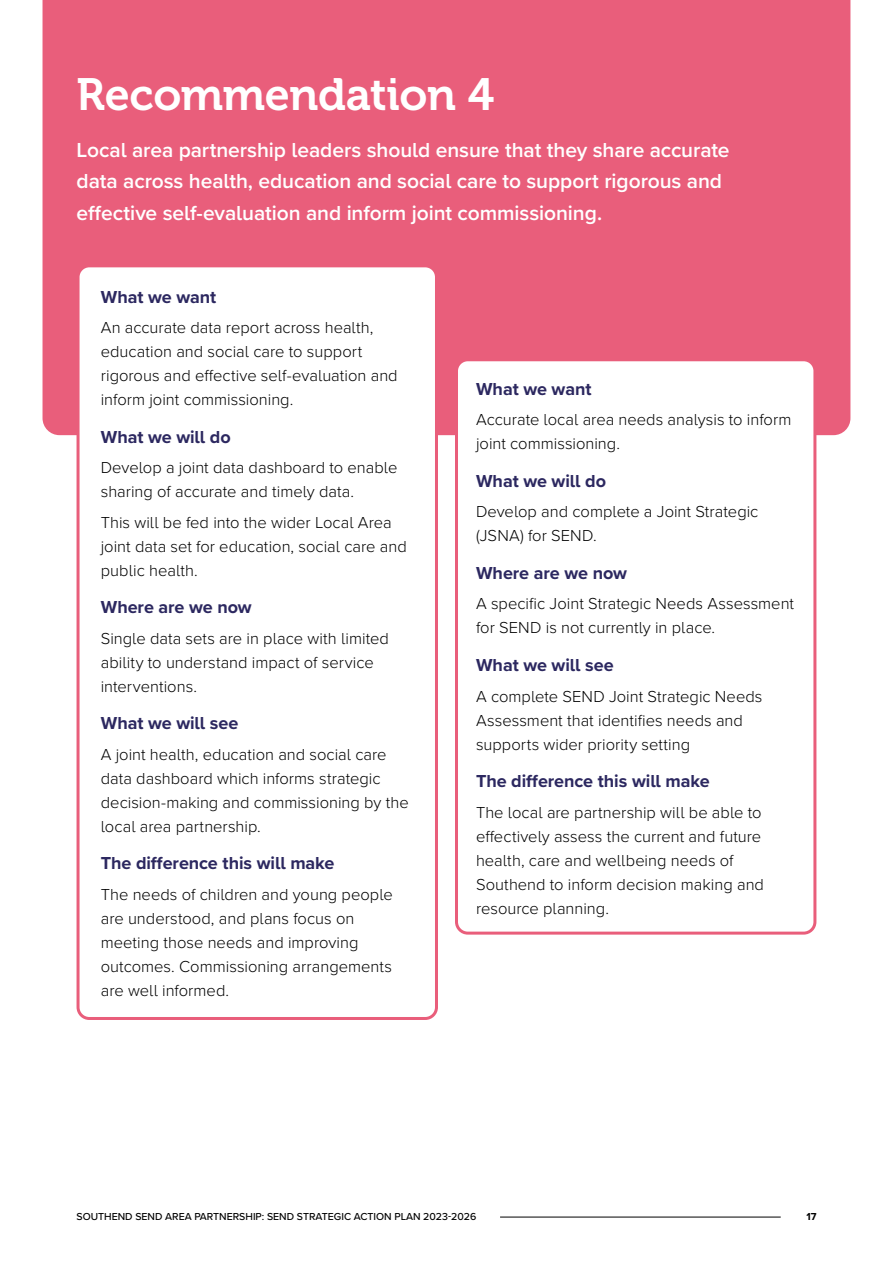
<style>
.page{position:relative;width:893px;height:1263px;background:#fff}
.page>*{position:absolute;margin:0;border:0;box-sizing:border-box;transform-origin:0 0}
.small_title{font:45px "Museo 700";letter-spacing:-.01em;color:#fff}
.Intro_para{font:600 21px/31.5px "Proxima Nova";letter-spacing:-.005em;color:#fff}
.Subhead_lvl_2{font:700 18px "Proxima Nova";letter-spacing:-.005em;color:#2c2860}
.Body_small{font:300 16.5px/24px "Proxima Nova";color:#000}
.t1{font:500 10.5px "Proxima Nova";color:#000}
.t2{font:700 10.5px "Proxima Nova";color:#000}
</style>
<div class="page">
<div style="left:43px;top:0;width:807px;height:435px;background:#e95e7b"></div>
<div style="left:78px;top:266px;width:358px;height:752px;background:#fff;border-radius:11px"></div>
<div style="left:77px;top:264px;width:361px;height:756px;border:3px solid #e95e7b;border-radius:11px"></div>
<div style="left:456px;top:360px;width:359px;height:573px;background:#fff;border-radius:11px"></div>
<div style="left:455px;top:358px;width:361px;height:577px;border:3px solid #e95e7b;border-radius:11px"></div>
<hr style="left:500px;top:1217px;width:281px;height:1px;background:#000">
<h1 class="small_title" style="left:77px;top:70px;width:419px">Recommendation 4</h1>
<p class="Intro_para" style="left:77px;top:133px;width:655px">Local area partnership leaders should ensure that they share accurate data across health, education and social care to support rigorous and effective self-evaluation and inform joint commissioning.</p>
<h2 class="Subhead_lvl_2" style="left:101px;top:283px;width:117px">What we want</h2>
<p class="Body_small" style="left:101px;top:315px;width:298px">An accurate data report across health, education and social care to support rigorous and effective self-evaluation and inform joint commissioning.</p>
<h2 class="Subhead_lvl_2" style="left:101px;top:423px;width:131px">What we will do</h2>
<p class="Body_small" style="left:101px;top:455px;width:298px">Develop a joint data dashboard to enable sharing of accurate and timely data.</p>
<p class="Body_small" style="left:101px;top:509px;width:308px">This will be fed into the wider Local Area joint data set for education, social care and public health.</p>
<h2 class="Subhead_lvl_2" style="left:101px;top:594px;width:152px">Where are we now</h2>
<p class="Body_small" style="left:101px;top:625px;width:290px">Single data sets are in place with limited ability to understand impact of service interventions.</p>
<h2 class="Subhead_lvl_2" style="left:101px;top:710px;width:139px">What we will see</h2>
<p class="Body_small" style="left:101px;top:741px;width:309px">A joint health, education and social care data dashboard which informs strategic decision-making and commissioning by the local area partnership.</p>
<h2 class="Subhead_lvl_2" style="left:101px;top:850px;width:235px">The difference this will make</h2>
<p class="Body_small" style="left:101px;top:881px;width:294px">The needs of children and young people are understood, and plans focus on meeting those needs and improving outcomes. Commissioning arrangements are well informed.</p>
<h2 class="Subhead_lvl_2" style="left:476px;top:376px;width:117px">What we want</h2>
<p class="Body_small" style="left:476px;top:407px;width:317px">Accurate local area needs analysis to inform joint commissioning.</p>
<h2 class="Subhead_lvl_2" style="left:476px;top:468px;width:131px">What we will do</h2>
<p class="Body_small" style="left:476px;top:499px;width:284px">Develop and complete a Joint Strategic (JSNA) for SEND.</p>
<h2 class="Subhead_lvl_2" style="left:476px;top:560px;width:152px">Where are we now</h2>
<p class="Body_small" style="left:476px;top:591px;width:320px">A specific Joint Strategic Needs Assessment for SEND is not currently in place.</p>
<h2 class="Subhead_lvl_2" style="left:476px;top:652px;width:139px">What we will see</h2>
<p class="Body_small" style="left:476px;top:683px;width:288px">A complete SEND Joint Strategic Needs<br>Assessment that identifies needs and supports wider priority setting</p>
<h2 class="Subhead_lvl_2" style="left:476px;top:768px;width:235px">The difference this will make</h2>
<p class="Body_small" style="left:476px;top:799px;width:289px">The local are partnership will be able to effectively assess the current and future health, care and wellbeing needs of Southend to inform decision making and resource planning.</p>
<p class="t1" style="left:77px;top:1209px;width:401px">SOUTHEND SEND AREA PARTNERSHIP: SEND STRATEGIC ACTION PLAN 2023-2026</p>
<p class="t2" style="left:806px;top:1209px;width:12px">17</p>
</div>
